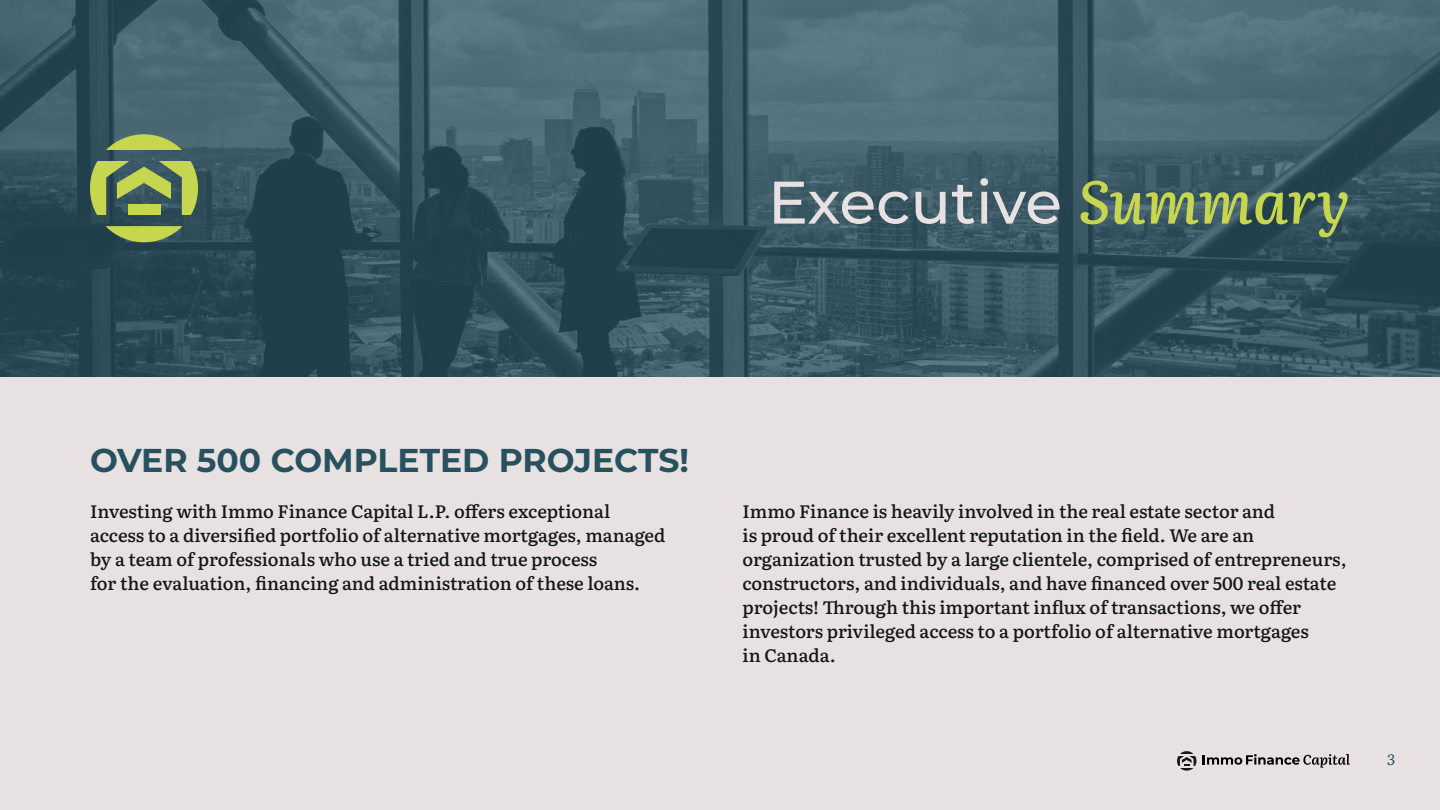
<style>
.page{position:relative;width:1440px;height:810px;background:#e7e2e1}
.page>*{position:absolute;margin:0;border:0;box-sizing:border-box;transform-origin:0 0}
.t1{font:100 60px "Montserrat";color:#e7e2e1}
.t2{font:700 33px "Montserrat";color:#28515f}
.t3{font:500 18px/24px "Literata";letter-spacing:-.005em;color:#131715}
.t4{font:italic 15px "Literata";color:#28515f}
.s1{font-family:"Literata";font-weight:500;font-style:italic;color:#c7d64f}
</style>
<div class="page">
<svg style="left:1177px;top:751px;width:19px;height:20px"></svg>
<svg style="left:1182px;top:757px;width:10px;height:9px"></svg>
<img style="left:0;top:0;width:1440px;height:377px">
<svg style="left:1203px;top:754px;width:147px;height:14px"></svg>
<svg style="left:90px;top:134px;width:108px;height:108px;background:#7c9355"></svg>
<div style="left:128px;top:205px;width:32px;height:10px;background:#c7d64f"></div>
<svg style="left:117px;top:167px;width:54px;height:32px;background:#829858"></svg>
<h1 class="t1" style="left:768px;top:162px;width:584px">Executive <span class="s1">Summary</span></h1>
<h2 class="t2" style="left:90px;top:437px;width:600px">OVER 500 COMPLETED PROJECTS!</h2>
<p class="t3" style="left:90px;top:499px;width:577px">Investing with Immo Finance Capital L.P. offers exceptional access to a diversified portfolio of alternative mortgages, managed by a team of professionals who use a tried and true process<br>for the evaluation, financing and administration of these loans.</p>
<p class="t3" style="left:742px;top:499px;width:606px">Immo Finance is heavily involved in the real estate sector and<br>is proud of their excellent reputation in the field. We are an organization trusted by a large clientele, comprised of entrepreneurs, constructors, and individuals, and have financed over 500 real estate projects! Through this important influx of transactions, we offer investors privileged access to a portfolio of alternative mortgages<br>in Canada.</p>
<p class="t4" style="left:1387px;top:748px;width:9px">3</p>
</div>
